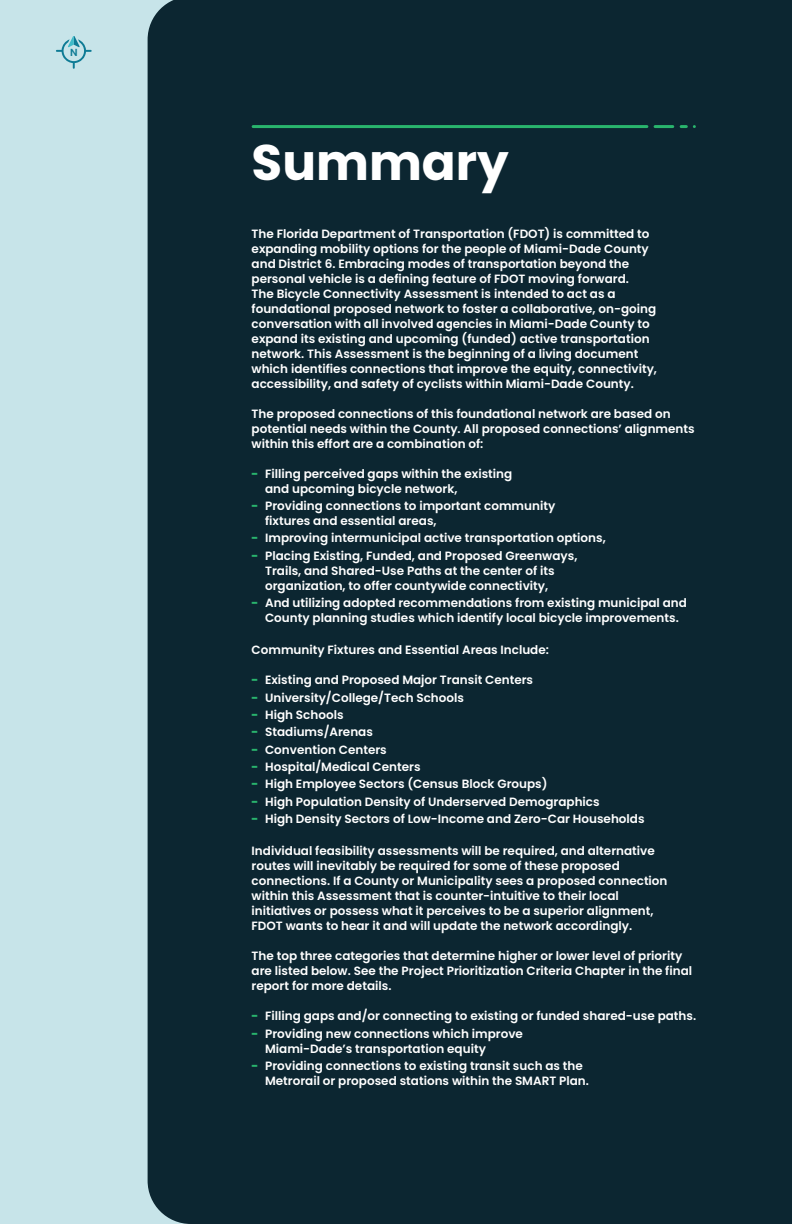
<style>
.page{position:relative;width:792px;height:1224px;background:#fff}
.page>*{position:absolute;margin:0;border:0;box-sizing:border-box;transform-origin:0 0}
.t1{font:700 50px "Poppins";color:#fff}
.t2{font:600 12px/15px "Poppins";color:#fff}
.t3{font:600 10.2px "Poppins";color:#0e7b95}
.s1{font-weight:800;color:#29b46d}
</style>
<div class="page">
<div style="left:0;top:362px;width:131px;height:23px;background:#c7e4e9"></div>
<div style="left:0;top:385px;width:131px;height:622px;background:#c7e4e9"></div>
<div style="left:0;top:1007px;width:131px;height:217px;background:#c7e4e9"></div>
<div style="left:131px;top:0;width:290px;height:1224px;background:#c7e4e9"></div>
<div style="left:0;top:0;width:357px;height:362px;background:#c7e4e9"></div>
<div style="left:148px;top:0;width:644px;height:1224px;background:#0c2631"></div>
<hr style="left:253px;top:125px;width:394px;height:3px;background:#29b46d">
<hr style="left:655px;top:125px;width:18px;height:3px;background:#29b46d">
<svg style="left:681px;top:125px;width:5px;height:3px"></svg>
<svg style="left:56px;top:36px;width:36px;height:33px"></svg>
<p class="t3" style="left:70px;top:46px;width:9px">N</p>
<h1 class="t1" style="left:252px;top:134px;width:259px">Summary</h1>
<p class="t2" style="left:252px;top:226px;width:407px">The Florida Department of Transportation (FDOT) is committed to expanding mobility options for the people of Miami-Dade County and District 6. Embracing modes of transportation beyond the personal vehicle is a defining feature of FDOT moving forward.<br>The Bicycle Connectivity Assessment is intended to act as a foundational proposed network to foster a collaborative, on-going conversation with all involved agencies in Miami-Dade County to expand its existing and upcoming (funded) active transportation network. This Assessment is the beginning of a living document which identifies connections that improve the equity, connectivity, accessibility, and safety of cyclists within Miami-Dade County.</p>
<p class="t2" style="left:252px;top:406px;width:445px">The proposed connections of this foundational network are based on potential needs within the County. All proposed connections’ alignments within this effort are a combination of:</p>
<p class="t2" style="left:265px;top:466px;width:249px;text-indent:-14px"><span class="s1">-</span> Filling perceived gaps within the existing and upcoming bicycle network,</p>
<p class="t2" style="left:265px;top:498px;width:292px;text-indent:-14px"><span class="s1">-</span> Providing connections to important community fixtures and essential areas,</p>
<p class="t2" style="left:252px;top:531px;width:356px"><span class="s1">-</span> Improving intermunicipal active transportation options,</p>
<p class="t2" style="left:265px;top:548px;width:314px;text-indent:-14px"><span class="s1">-</span> Placing Existing, Funded, and Proposed Greenways,<br>Trails, and Shared-Use Paths at the center of its organization, to offer countywide connectivity,</p>
<p class="t2" style="left:252px;top:595px;width:437px;text-align:center"><span class="s1">-</span> And utilizing adopted recommendations from existing municipal and<br>County planning studies which identify local bicycle improvements.</p>
<p class="t2" style="left:252px;top:643px;width:299px">Community Fixtures and Essential Areas Include:</p>
<p class="t2" style="left:252px;top:673px;width:283px"><span class="s1">-</span> Existing and Proposed Major Transit Centers</p>
<p class="t2" style="left:252px;top:690px;width:214px"><span class="s1">-</span> University/College/Tech Schools</p>
<p class="t2" style="left:252px;top:707px;width:94px"><span class="s1">-</span> High Schools</p>
<p class="t2" style="left:252px;top:725px;width:123px"><span class="s1">-</span> Stadiums/Arenas</p>
<p class="t2" style="left:252px;top:742px;width:137px"><span class="s1">-</span> Convention Centers</p>
<p class="t2" style="left:252px;top:759px;width:170px"><span class="s1">-</span> Hospital/Medical Centers</p>
<p class="t2" style="left:252px;top:777px;width:298px"><span class="s1">-</span> High Employee Sectors (Census Block Groups)</p>
<p class="t2" style="left:252px;top:794px;width:350px"><span class="s1">-</span> High Population Density of Underserved Demographics</p>
<p class="t2" style="left:252px;top:811px;width:395px"><span class="s1">-</span> High Density Sectors of Low-Income and Zero-Car Households</p>
<p class="t2" style="left:252px;top:844px;width:417px">Individual feasibility assessments will be required, and alternative routes will inevitably be required for some of these proposed connections. If a County or Municipality sees a proposed connection within this Assessment that is counter-intuitive to their local initiatives or possess what it perceives to be a superior alignment, FDOT wants to hear it and will update the network accordingly.</p>
<p class="t2" style="left:252px;top:949px;width:442px">The top three categories that determine higher or lower level of priority are listed below. See the Project Prioritization Criteria Chapter in the final report for more details.</p>
<p class="t2" style="left:252px;top:1009px;width:446px"><span class="s1">-</span> Filling gaps and/or connecting to existing or funded shared-use paths.</p>
<p class="t2" style="left:265px;top:1026px;width:259px;text-indent:-14px"><span class="s1">-</span> Providing new connections which improve<br>Miami-Dade’s transportation equity</p>
<p class="t2" style="left:265px;top:1058px;width:325px;text-indent:-14px"><span class="s1">-</span> Providing connections to existing transit such as the<br>Metrorail or proposed stations within the SMART Plan.</p>
</div>
